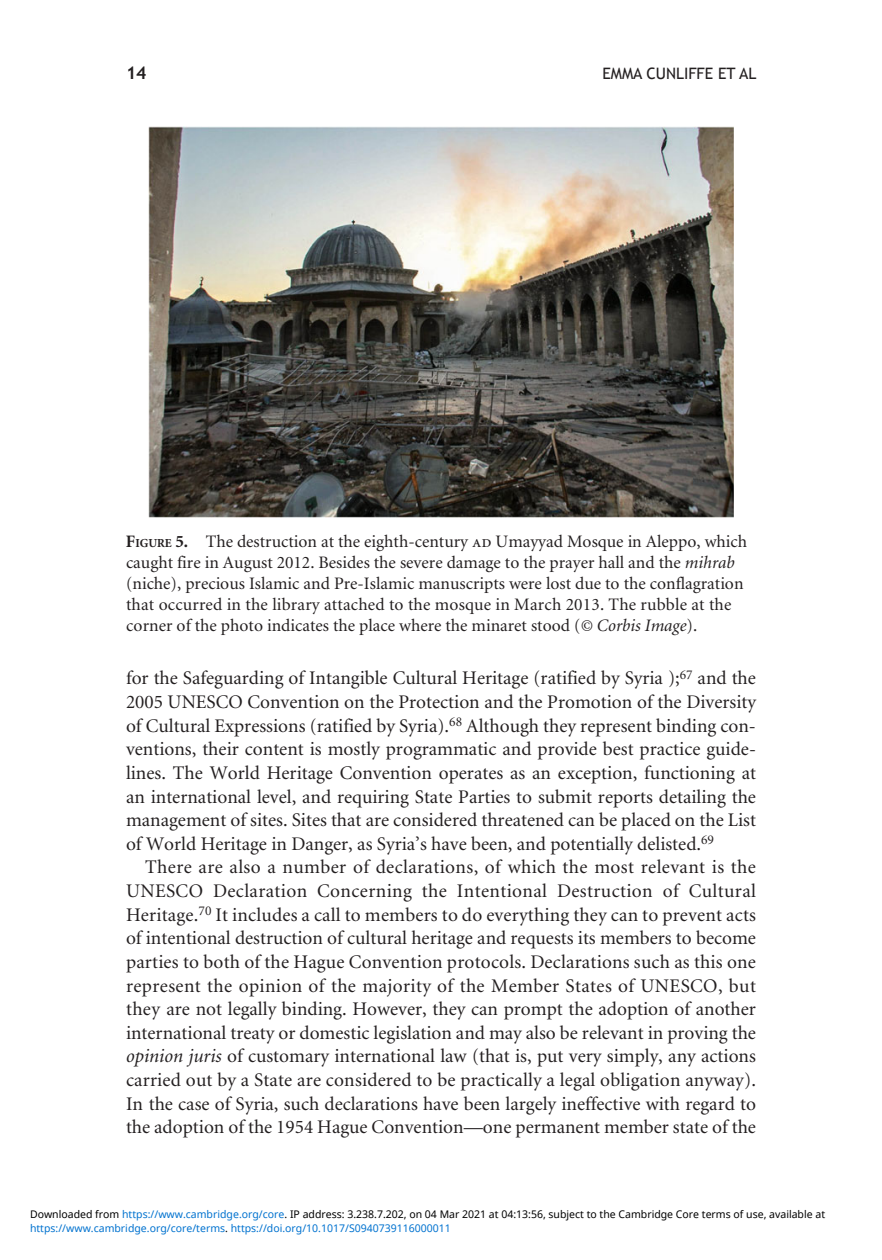
<style>
.page{position:relative;width:882px;height:1260px;background:#fff}
.page>*{position:absolute;margin:0;border:0;box-sizing:border-box;transform-origin:0 0}
.t1{font:19.25px/23.6px "Minion";color:#231f20;text-align:justify}
.t2{font:17.5px/21px "Minion";color:#231f20}
.t3{font:700 17.5px "Trebuchet MS";color:#231f20}
.t4{font:15.75px "Trebuchet MS";color:#231f20}
.t5{font:10.5px "Noto Sans";color:#000}
.t6{font:10.5px "Noto Sans";color:#0172cf}
.s1{font-weight:700}
.s2{font-weight:700;font-size:12.25px}
.s3{font-family:"Minion Regular SC"}
.s4{font-style:italic}
.s5{color:#0172cf}
.s6{color:#000}
</style>
<div class="page">
<img style="left:148px;top:127px;width:586px;height:391px">
<p class="t3" style="left:126px;top:62px;width:22px">14</p>
<p class="t4" style="left:602px;top:64px;width:156px">EMMA CUNLIFFE ET AL</p>
<p class="t2" style="left:126px;top:533px;width:623px"><span class="s1">F</span><span class="s2">IGURE</span> <span class="s1">5.</span> The destruction at the eighth-century <span class="s3">ad</span> Umayyad Mosque in Aleppo, which caught fire in August 2012. Besides the severe damage to the prayer hall and the <span class="s4">mihrab </span>(niche), precious Islamic and Pre-Islamic manuscripts were lost due to the conflagration that occurred in the library attached to the mosque in March 2013. The rubble at the corner of the photo indicates the place where the minaret stood ( <span class="s4">© Corbis Image</span> ).</p>
<p class="t1" style="left:126px;top:668px;width:632px">for the Safeguarding of Intangible Cultural Heritage (ratified by Syria ); <sup>67</sup> and the 2005 UNESCO Convention on the Protection and the Promotion of the Diversity of Cultural Expressions (ratified by Syria). <sup>68</sup> Although they represent binding con&shy;ventions, their content is mostly programmatic and provide best practice guide&shy;lines. The World Heritage Convention operates as an exception, functioning at an international level, and requiring State Parties to submit reports detailing the management of sites. Sites that are considered threatened can be placed on the List of World Heritage in Danger, as Syria’s have been, and potentially delisted. <sup>69</sup></p>
<p class="t1" style="left:126px;top:857px;width:632px;text-indent:19px">There are also a number of declarations, of which the most relevant is the UNESCO Declaration Concerning the Intentional Destruction of Cultural Heritage. <sup>70</sup> It includes a call to members to do everything they can to prevent acts of intentional destruction of cultural heritage and requests its members to become parties to both of the Hague Convention protocols. Declarations such as this one represent the opinion of the majority of the Member States of UNESCO, but they are not legally binding. However, they can prompt the adoption of another international treaty or domestic legislation and may also be relevant in proving the <span class="s4">opinion juris</span> of customary international law (that is, put very simply, any actions carried out by a State are considered to be practically a legal obligation anyway).<br>In the case of Syria, such declarations have been largely ineffective with regard to the adoption of the 1954 Hague Convention—one permanent member state of the</p>
<p class="t5" style="left:30px;top:1207px;width:797px">Downloaded from <span class="s5">https://www.cambridge.org/core</span>. IP address: 3.238.7.202, on 04 Mar 2021 at 04:13:56, subject to the Cambridge Core terms of use, available at</p>
<p class="t6" style="left:30px;top:1221px;width:422px">https://www.cambridge.org/core/terms<span class="s6">.</span> https://doi.org/10.1017/S0940739116000011</p>
</div>
